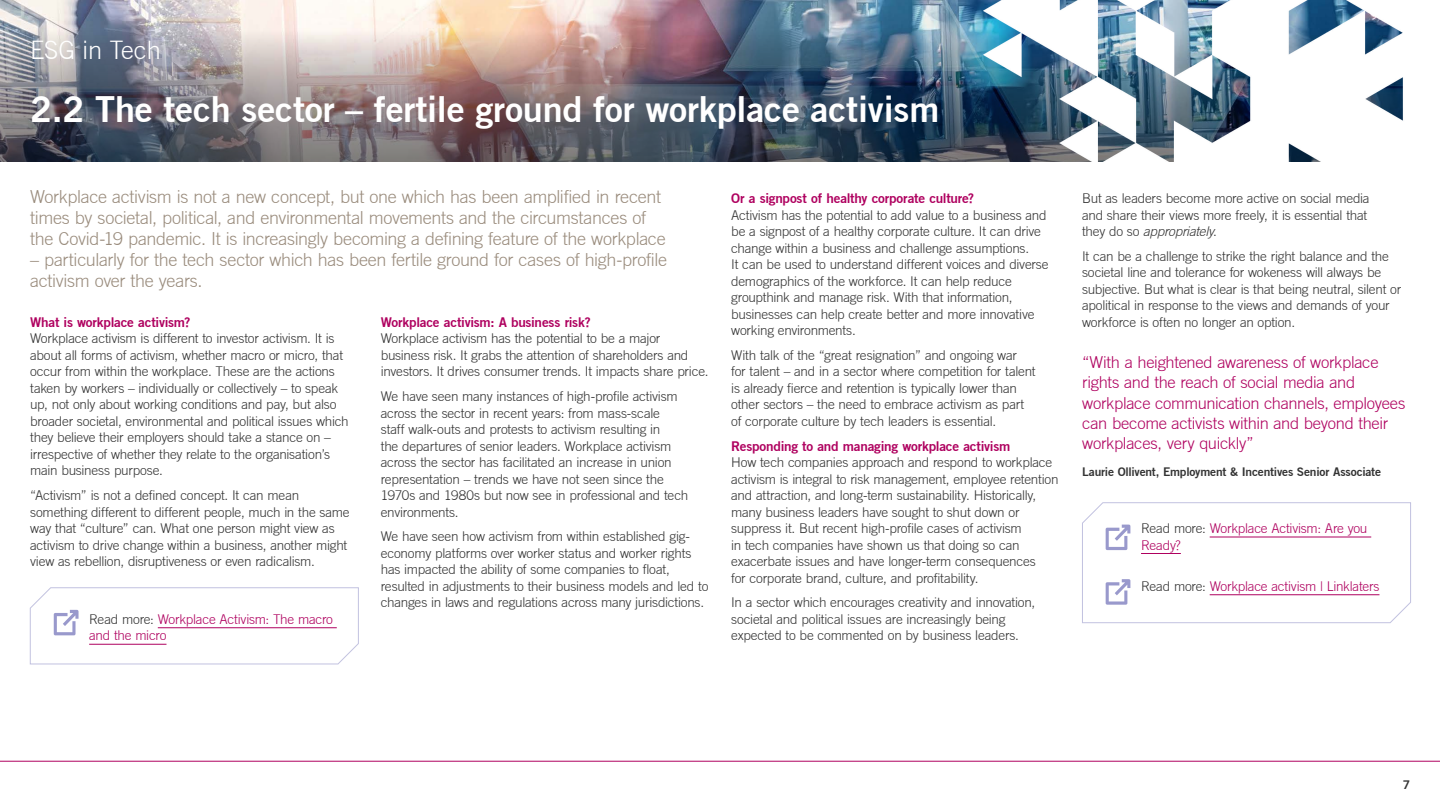
<style>
.page{position:relative;width:1440px;height:810px;background:#fff}
.page>*{position:absolute;margin:0;border:0;box-sizing:border-box;transform-origin:0 0}
.t1{font:700 36px "Trade Gothic No.2";letter-spacing:-.005em;color:#fff}
.t2{font:300 25.5px "Trade Gothic";color:#fff}
.t3{font:300 18px/21px "Trade Gothic";letter-spacing:-.02em;color:#9a8c7d}
.t4{font:300 16.5px/20.2px "Trade Gothic";letter-spacing:-.015em;color:#af005f}
.t5{font:300 13.5px/16.5px "Trade Gothic";letter-spacing:-.015em;color:#333}
.t6{font:700 13.5px "Trade Gothic No.2";letter-spacing:-.02em;color:#af005f}
.t7{font:300 13.5px/16.5px "Trade Gothic";letter-spacing:-.015em;color:#af005f}
.t8{font:700 12px "Trade Gothic No.2";letter-spacing:-.015em;color:#333}
.s1{color:#333}
.s2{font-style:italic}
</style>
<div class="page">
<svg style="left:30px;top:587px;width:329px;height:78px"></svg>
<svg style="left:1082px;top:502px;width:329px;height:121px"></svg>
<img style="left:0;top:0;width:848px;height:29px">
<img style="left:0;top:29px;width:848px;height:133px">
<img style="left:848px;top:0;width:555px;height:162px">
<hr style="left:0;top:761px;width:1440px;height:1px;background:#af005f">
<h2 class="t2" style="left:30px;top:35px;width:132px">ESG in Tech</h2>
<h1 class="t1" style="left:30px;top:87px;width:911px">2.2 The tech sector – fertile ground for workplace activism</h1>
<p class="t3" style="left:30px;top:186px;width:637px">Workplace activism is not a new concept, but one which has been amplified in recent times by societal, political, and environmental movements and the circumstances of the Covid-19 pandemic. It is increasingly becoming a defining feature of the workplace</p>
<h3 class="t3" style="left:30px;top:249px;width:638px">– particularly for the tech sector which has been fertile ground for cases of high-profile activism over the years.</h3>
<p class="t6" style="left:30px;top:314px;width:162px">What is workplace activism?</p>
<p class="t5" style="left:30px;top:330px;width:320px">Workplace activism is different to investor activism. It is about all forms of activism, whether macro or micro, that occur from within the workplace. These are the actions taken by workers – individually or collectively – to speak up, not only about working conditions and pay, but also broader societal, environmental and political issues which they believe their employers should take a stance on – irrespective of whether they relate to the organisation’s main business purpose.</p>
<p class="t5" style="left:30px;top:487px;width:321px">“Activism” is not a defined concept. It can mean something different to different people, much in the same way that “culture” can. What one person might view as activism to drive change within a business, another might view as rebellion, disruptiveness or even radicalism.</p>
<p class="t6" style="left:381px;top:314px;width:211px">Workplace activism: A business risk?</p>
<p class="t5" style="left:381px;top:330px;width:329px">Workplace activism has the potential to be a major business risk. It grabs the attention of shareholders and investors. It drives consumer trends. It impacts share price.</p>
<p class="t5" style="left:381px;top:388px;width:309px">We have seen many instances of high-profile activism across the sector in recent years: from mass-scale<br>staff walk-outs and protests to activism resulting in<br>the departures of senior leaders. Workplace activism across the sector has facilitated an increase in union representation – trends we have not seen since the 1970s and 1980s but now see in professional and tech environments.</p>
<p class="t5" style="left:381px;top:528px;width:329px">We have seen how activism from within established gig&shy;economy platforms over worker status and worker rights has impacted the ability of some companies to float, resulted in adjustments to their business models and led to changes in laws and regulations across many jurisdictions.</p>
<p class="t7" style="left:89px;top:611px;width:245px"><span class="s1">Read more:</span> Workplace Activism: The macro and the micro</p>
<p class="t6" style="left:731px;top:190px;width:245px">Or a signpost of healthy corporate culture?</p>
<p class="t5" style="left:731px;top:207px;width:319px">Activism has the potential to add value to a business and be a signpost of a healthy corporate culture. It can drive change within a business and challenge assumptions.<br>It can be used to understand different voices and diverse demographics of the workforce. It can help reduce groupthink and manage risk. With that information, businesses can help create better and more innovative working environments.</p>
<p class="t5" style="left:731px;top:347px;width:306px">With talk of the “great resignation” and ongoing war<br>for talent – and in a sector where competition for talent is already fierce and retention is typically lower than other sectors – the need to embrace activism as part of corporate culture by tech leaders is essential.</p>
<p class="t6" style="left:731px;top:438px;width:281px">Responding to and managing workplace activism</p>
<p class="t5" style="left:731px;top:454px;width:329px">How tech companies approach and respond to workplace activism is integral to risk management, employee retention and attraction, and long-term sustainability. Historically, many business leaders have sought to shut down or suppress it. But recent high-profile cases of activism<br>in tech companies have shown us that doing so can exacerbate issues and have longer-term consequences<br>for corporate brand, culture, and profitability.</p>
<p class="t5" style="left:731px;top:594px;width:306px">In a sector which encourages creativity and innovation, societal and political issues are increasingly being expected to be commented on by business leaders.</p>
<p class="t5" style="left:1082px;top:190px;width:289px">But as leaders become more active on social media and share their views more freely, it is essential that they do so <span class="s2">appropriately</span>.</p>
<p class="t5" style="left:1082px;top:248px;width:321px">It can be a challenge to strike the right balance and the societal line and tolerance for wokeness will always be subjective. But what is clear is that being neutral, silent or apolitical in response to the views and demands of your workforce is often no longer an option.</p>
<p class="t4" style="left:1082px;top:352px;width:325px">“With a heightened awareness of workplace rights and the reach of social media and workplace communication channels, employees can become activists within and beyond their workplaces, very quickly”</p>
<p class="t8" style="left:1082px;top:464px;width:300px">Laurie Ollivent, Employment &amp; Incentives Senior Associate</p>
<p class="t7" style="left:1141px;top:520px;width:228px"><span class="s1">Read more:</span> Workplace Activism: Are you<br>Ready?</p>
<p class="t7" style="left:1141px;top:578px;width:240px"><span class="s1">Read more:</span> Workplace activism | Linklaters</p>
<p class="t8" style="left:1403px;top:778px;width:9px">7</p>
</div>
